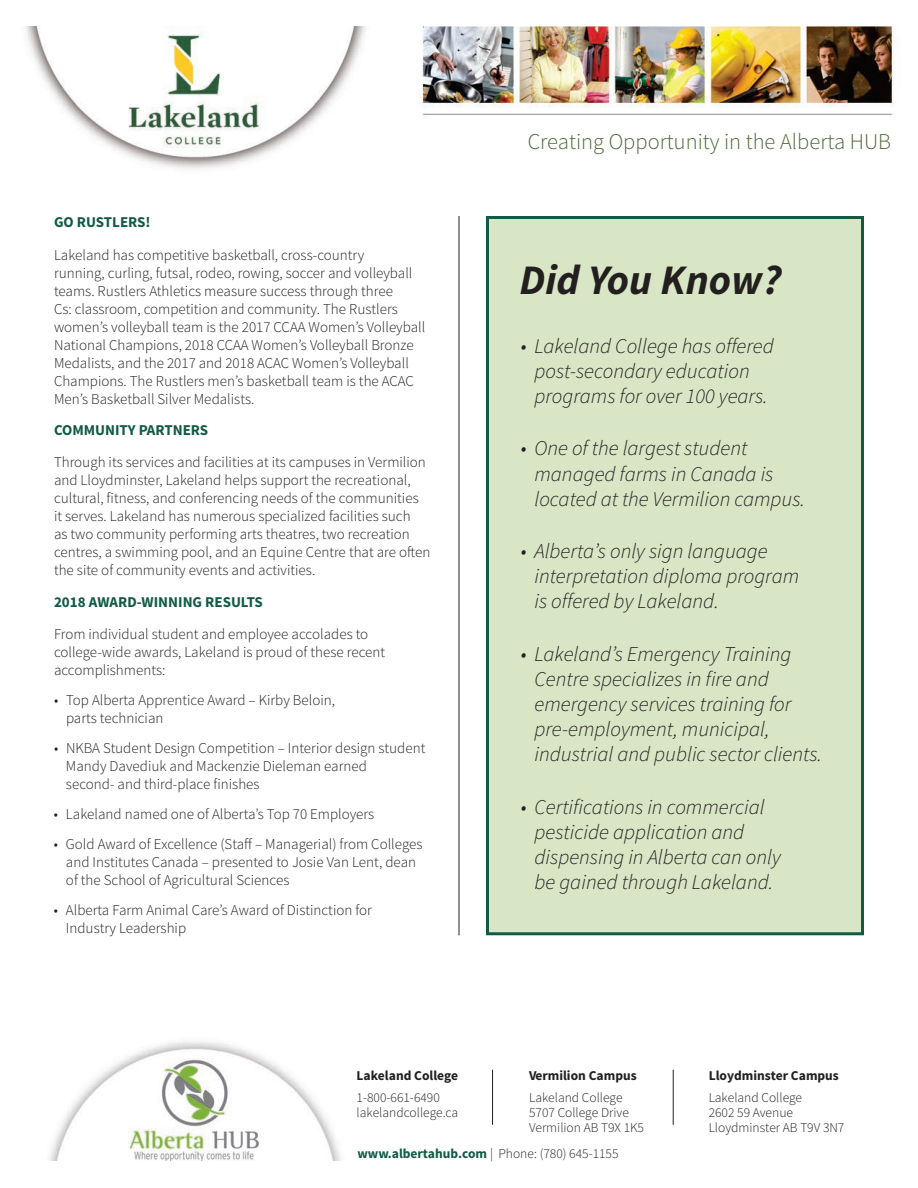
<style>
.page{position:relative;width:918px;height:1188px;background:#fff}
.page>*{position:absolute;margin:0;border:0;box-sizing:border-box;transform-origin:0 0}
.t1{font:italic 700 42px "Source Sans Pro";color:#231f20}
.t2{font:300 22.5px "Source Sans Pro";color:#4e6837}
.t3{font:italic 300 21px/25.2px "Source Sans Pro";color:#231f20}
.t4{font:300 15px/18px "Source Sans Pro";color:#231f20}
.t5{font:700 15px "Source Sans Pro";color:#115a45}
.t6{font:300 13.5px/15px "Source Sans Pro";color:#231f20}
.t7{font:700 13.5px "Source Sans Pro";color:#231f20}
.s1{font-weight:700;color:#115a45}
</style>
<div class="page">
<img style="left:25px;top:27px;width:870px;height:142px">
<img style="left:49px;top:1041px;width:625px;height:120px">
<hr style="left:492px;top:1070px;width:1px;height:55px;background:#231f20">
<hr style="left:673px;top:1070px;width:1px;height:55px;background:#231f20">
<div style="left:486px;top:216px;width:378px;height:719px;background:#d8e6c5;border:3px solid #115a45"></div>
<hr style="left:459px;top:216px;width:1px;height:719px;background:#231f20">
<p class="t5" style="left:54px;top:213px;width:98px">GO RUSTLERS!</p>
<p class="t4" style="left:54px;top:246px;width:373px">Lakeland has competitive basketball, cross-country<br>running, curling, futsal, rodeo, rowing, soccer and volleyball teams. Rustlers Athletics measure success through three<br>Cs: classroom, competition and community. The Rustlers women’s volleyball team is the 2017 CCAA Women’s Volleyball National Champions, 2018 CCAA Women’s Volleyball Bronze Medalists, and the 2017 and 2018 ACAC Women’s Volleyball Champions. The Rustlers men’s basketball team is the ACAC Men’s Basketball Silver Medalists.</p>
<p class="t5" style="left:54px;top:420px;width:156px">COMMUNITY PARTNERS</p>
<p class="t4" style="left:54px;top:453px;width:378px">Through its services and facilities at its campuses in Vermilion and Lloydminster, Lakeland helps support the recreational, cultural, fitness, and conferencing needs of the communities it serves. Lakeland has numerous specialized facilities such<br>as two community performing arts theatres, two recreation centres, a swimming pool, and an Equine Centre that are often the site of community events and activities.</p>
<p class="t5" style="left:54px;top:592px;width:210px">2018 AWARD-WINNING RESULTS</p>
<p class="t4" style="left:54px;top:625px;width:333px">From individual student and employee accolades to college-wide awards, Lakeland is proud of these recent accomplishments:</p>
<p class="t4" style="left:66px;top:691px;width:271px;text-indent:-12px">• Top Alberta Apprentice Award – Kirby Beloin, parts technician</p>
<p class="t4" style="left:66px;top:739px;width:361px;text-indent:-12px">• NKBA Student Design Competition – Interior design student<br>Mandy Davediuk and Mackenzie Dieleman earned<br>second- and third-place finishes</p>
<p class="t4" style="left:54px;top:805px;width:322px">• Lakeland named one of Alberta’s Top 70 Employers</p>
<p class="t4" style="left:66px;top:835px;width:358px;text-indent:-12px">• Gold Award of Excellence (Staff – Managerial) from Colleges and Institutes Canada – presented to Josie Van Lent, dean of the School of Agricultural Sciences</p>
<p class="t4" style="left:66px;top:901px;width:308px;text-indent:-12px">• Alberta Farm Animal Care’s Award of Distinction for<br>Industry Leadership</p>
<p class="t7" style="left:357px;top:1066px;width:103px">Lakeland College</p>
<p class="t6" style="left:357px;top:1090px;width:103px">1-800-661-6490 lakelandcollege.ca</p>
<h2 class="t2" style="left:528px;top:128px;width:365px">Creating Opportunity in the Alberta HUB</h2>
<h1 class="t1" style="left:519px;top:253px;width:263px">Did You Know?</h1>
<h3 class="t3" style="left:521px;top:333px;width:254px;text-align:center">• Lakeland College has offered post-secondary education programs for over 100 years.</h3>
<h3 class="t3" style="left:534px;top:436px;width:272px;text-indent:-14px">• One of the largest student managed farms in Canada is located at the Vermilion campus.</h3>
<h3 class="t3" style="left:534px;top:539px;width:266px;text-indent:-14px">• Alberta’s only sign language interpretation diploma program is offered by Lakeland.</h3>
<h3 class="t3" style="left:534px;top:641px;width:289px;text-indent:-14px">• Lakeland’s Emergency Training Centre specializes in fire and emergency services training for pre-employment, municipal, industrial and public sector clients.</h3>
<h3 class="t3" style="left:534px;top:794px;width:248px;text-indent:-14px">• Certifications in commercial pesticide application and dispensing in Alberta can only be gained through Lakeland.</h3>
<p class="t7" style="left:529px;top:1066px;width:109px">Vermilion Campus</p>
<p class="t6" style="left:529px;top:1090px;width:116px">Lakeland College<br>5707 College Drive<br>Vermilion AB T9X 1K5</p>
<p class="t7" style="left:709px;top:1066px;width:132px">Lloydminster Campus</p>
<p class="t6" style="left:709px;top:1090px;width:137px">Lakeland College<br>2602 59 Avenue<br>Lloydminster AB T9V 3N7</p>
<p class="t6" style="left:357px;top:1147px;width:263px"><span class="s1">www.albertahub.com</span> | Phone: (780) 645-1155</p>
</div>
